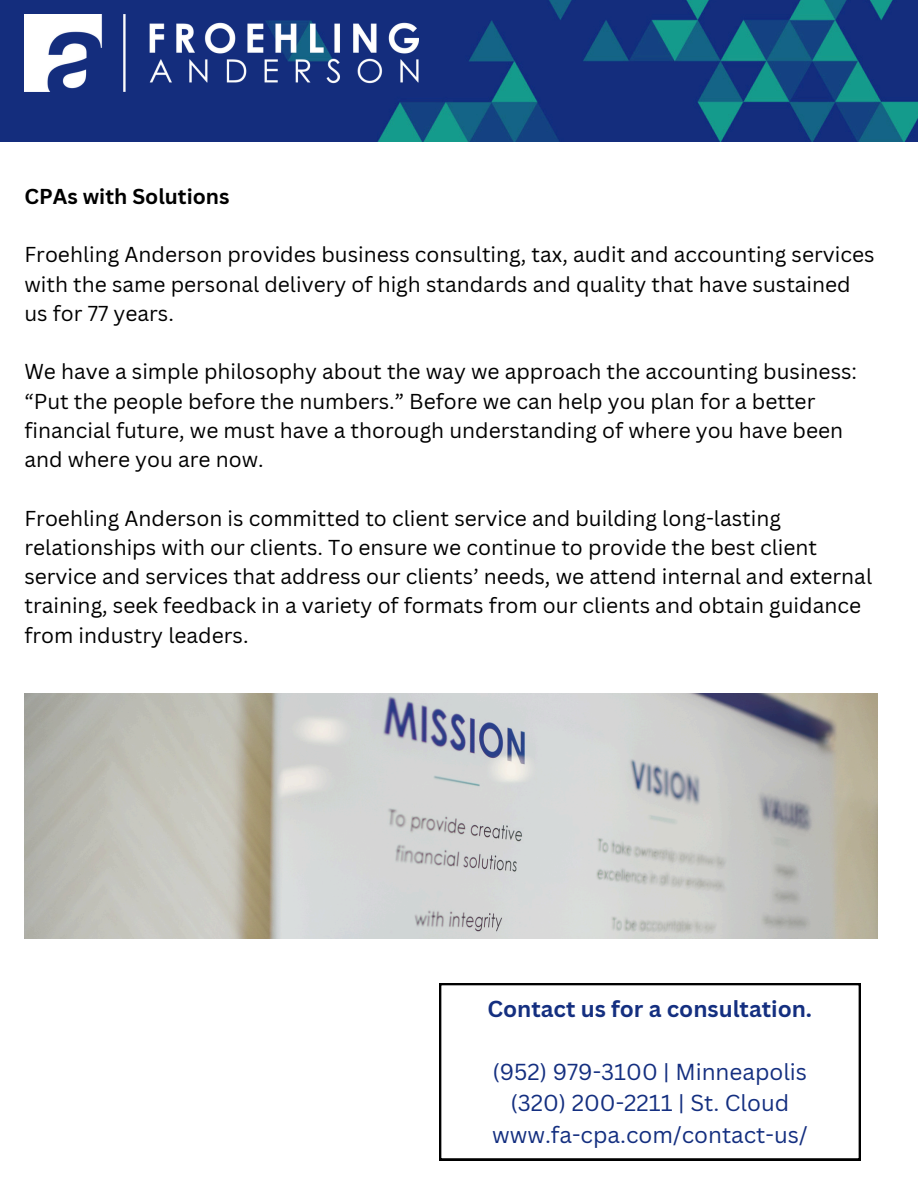
<style>
.page{position:relative;width:918px;height:1188px;background:#fff}
.page>*{position:absolute;margin:0;border:0;box-sizing:border-box;transform-origin:0 0}
.t1{font:22.5px "Canva Sans";color:#142f80}
.t2{font:700 22.5px "Canva Sans";color:#142f80}
.t3{font:21px/29.2px "Canva Sans";color:#000}
.t4{font:700 21px "Canva Sans";color:#000}
</style>
<div class="page">
<img style="left:0;top:0;width:918px;height:142px">
<img style="left:24px;top:14px;width:394px;height:78px">
<svg style="left:439px;top:983px;width:422px;height:177px"></svg>
<img style="left:24px;top:693px;width:853px;height:245px">
<p class="t4" style="left:24px;top:181px;width:207px">CPAs with Solutions</p>
<p class="t3" style="left:24px;top:240px;width:852px">Froehling Anderson provides business consulting, tax, audit and accounting services with the same personal delivery of high standards and quality that have sustained us for 77 years.</p>
<p class="t3" style="left:24px;top:357px;width:834px">We have a simple philosophy about the way we approach the accounting business: “Put the people before the numbers.” Before we can help you plan for a better financial future, we must have a thorough understanding of where you have been and where you are now.</p>
<p class="t3" style="left:24px;top:503px;width:849px">Froehling Anderson is committed to client service and building long-lasting relationships with our clients. To ensure we continue to provide the best client service and services that address our clients’ needs, we attend internal and external training, seek feedback in a variety of formats from our clients and obtain guidance from industry leaders.</p>
<p class="t2" style="left:487px;top:993px;width:326px">Contact us for a consultation.</p>
<h1 class="t1" style="left:493px;top:1056px;width:316px">(952) 979-3100 | Minneapolis</h1>
<p class="t1" style="left:510px;top:1087px;width:280px">(320) 200-2211 | St. Cloud</p>
<p class="t1" style="left:492px;top:1119px;width:317px">www.fa-cpa.com/contact-us/</p>
</div>
